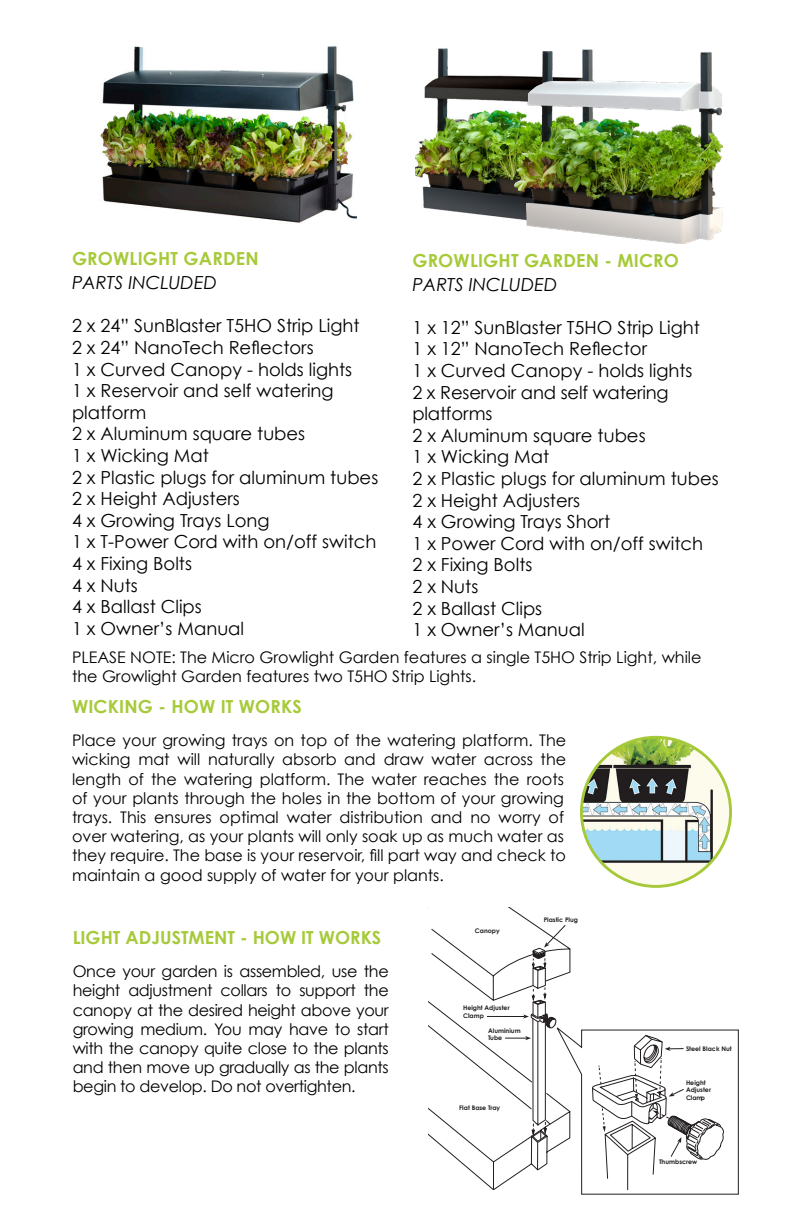
<style>
.page{position:relative;width:792px;height:1224px;background:#fff}
.page>*{position:absolute;margin:0;border:0;box-sizing:border-box;transform-origin:0 0}
.Paragraph_Style_1{font:18px/21.6px "Century Gothic";color:#000}
.Paragraph_Style_1-2{font:700 18px "Century Gothic";letter-spacing:.01em;color:#a6ca39}
.Paragraph_Style_1-3{font:italic 18px "Century Gothic";color:#000}
.Paragraph_Style_1-4{font:16px/19.2px "Century Gothic";color:#000}
.t1{font:700 6.4px/7.6px "Century Gothic";color:#231f20}
</style>
<div class="page">
<img style="left:416px;top:48px;width:177px;height:171px">
<img style="left:100px;top:46px;width:256px;height:177px">
<img style="left:515px;top:51px;width:207px;height:193px">
<img style="left:581px;top:737px;width:150px;height:149px;border-radius:75px">
<div style="left:580px;top:736px;width:152px;height:152px;border:3px solid #a5c939;border-radius:50%"></div>
<svg style="left:429px;top:908px;width:310px;height:287px"></svg>
<div style="left:587px;top:1033px;width:40px;height:18px;background:#fff"></div>
<p class="Paragraph_Style_1-2" style="left:72px;top:247px;width:188px">GROWLIGHT GARDEN</p>
<p class="Paragraph_Style_1-3" style="left:72px;top:272px;width:147px">PARTS INCLUDED</p>
<p class="Paragraph_Style_1" style="left:72px;top:315px;width:289px">2 x 24” SunBlaster T5HO Strip Light</p>
<p class="Paragraph_Style_1" style="left:72px;top:336px;width:243px">2 x 24” NanoTech Reflectors</p>
<p class="Paragraph_Style_1" style="left:72px;top:358px;width:282px">1 x Curved Canopy - holds lights</p>
<p class="Paragraph_Style_1" style="left:72px;top:380px;width:263px">1 x Reservoir and self watering platform</p>
<p class="Paragraph_Style_1" style="left:72px;top:423px;width:235px">2 x Aluminum square tubes</p>
<p class="Paragraph_Style_1" style="left:72px;top:444px;width:138px">1 x Wicking Mat</p>
<p class="Paragraph_Style_1" style="left:72px;top:466px;width:308px">2 x Plastic plugs for aluminum tubes</p>
<p class="Paragraph_Style_1" style="left:72px;top:488px;width:169px">2 x Height Adjusters</p>
<p class="Paragraph_Style_1" style="left:72px;top:509px;width:199px">4 x Growing Trays Long</p>
<p class="Paragraph_Style_1" style="left:72px;top:531px;width:306px">1 x T-Power Cord with on/off switch</p>
<p class="Paragraph_Style_1" style="left:72px;top:552px;width:122px">4 x Fixing Bolts</p>
<p class="Paragraph_Style_1" style="left:72px;top:574px;width:67px">4 x Nuts</p>
<p class="Paragraph_Style_1" style="left:72px;top:596px;width:131px">4 x Ballast Clips</p>
<p class="Paragraph_Style_1" style="left:72px;top:617px;width:174px">1 x Owner’s Manual</p>
<p class="Paragraph_Style_1-2" style="left:412px;top:249px;width:268px">GROWLIGHT GARDEN - MICRO</p>
<p class="Paragraph_Style_1-3" style="left:412px;top:273px;width:147px">PARTS INCLUDED</p>
<p class="Paragraph_Style_1" style="left:412px;top:316px;width:289px">1 x 12” SunBlaster T5HO Strip Light</p>
<p class="Paragraph_Style_1" style="left:412px;top:338px;width:236px">1 x 12” NanoTech Reflector</p>
<p class="Paragraph_Style_1" style="left:412px;top:359px;width:282px">1 x Curved Canopy - holds lights</p>
<p class="Paragraph_Style_1" style="left:412px;top:381px;width:258px">2 x Reservoir and self watering platforms</p>
<p class="Paragraph_Style_1" style="left:412px;top:424px;width:235px">2 x Aluminum square tubes</p>
<p class="Paragraph_Style_1" style="left:412px;top:446px;width:138px">1 x Wicking Mat</p>
<p class="Paragraph_Style_1" style="left:412px;top:467px;width:308px">2 x Plastic plugs for aluminum tubes</p>
<p class="Paragraph_Style_1" style="left:412px;top:489px;width:169px">2 x Height Adjusters</p>
<p class="Paragraph_Style_1" style="left:412px;top:511px;width:199px">4 x Growing Trays Short</p>
<p class="Paragraph_Style_1" style="left:412px;top:532px;width:292px">1 x Power Cord with on/off switch</p>
<p class="Paragraph_Style_1" style="left:412px;top:554px;width:122px">2 x Fixing Bolts</p>
<p class="Paragraph_Style_1" style="left:412px;top:575px;width:67px">2 x Nuts</p>
<p class="Paragraph_Style_1" style="left:412px;top:597px;width:131px">2 x Ballast Clips</p>
<p class="Paragraph_Style_1" style="left:412px;top:619px;width:174px">1 x Owner’s Manual</p>
<p class="Paragraph_Style_1-4" style="left:72px;top:647px;width:631px">PLEASE NOTE: The Micro Growlight Garden features a single T5HO Strip Light, while the Growlight Garden features two T5HO Strip Lights.</p>
<p class="Paragraph_Style_1-2" style="left:72px;top:695px;width:231px">WICKING - HOW IT WORKS</p>
<p class="Paragraph_Style_1-4" style="left:72px;top:731px;width:496px">Place your growing trays on top of the watering platform. The wicking mat will naturally absorb and draw water across the length of the watering platform. The water reaches the roots of your plants through the holes in the bottom of your growing trays. This ensures optimal water distribution and no worry of over watering, as your plants will only soak up as much water as they require. The base is your reservoir, fill part way and check to maintain a good supply of water for your plants.</p>
<p class="Paragraph_Style_1-2" style="left:73px;top:926px;width:310px">LIGHT ADJUSTMENT - HOW IT WORKS</p>
<p class="Paragraph_Style_1-4" style="left:73px;top:961px;width:318px;text-align:justify">Once your garden is assembled, use the height adjustment collars to support the canopy at the desired height above your growing medium. You may have to start with the canopy quite close to the plants and then move up gradually as the plants begin to develop. Do not overtighten.</p>
<p class="t1" style="left:475px;top:927px;width:26px">Canopy</p>
<p class="t1" style="left:544px;top:916px;width:36px">Plastic Plug</p>
<p class="t1" style="left:463px;top:1004px;width:48px">Height Adjuster</p>
<p class="t1" style="left:488px;top:1034px;width:16px">Tube</p>
<p class="t1" style="left:463px;top:1012px;width:22px">Clamp</p>
<p class="t1" style="left:488px;top:1026px;width:34px">Aluminium</p>
<p class="t1" style="left:459px;top:1103px;width:43px">Flat Base Tray</p>
<p class="t1" style="left:686px;top:1044px;width:47px">Steel Black Nut</p>
<p class="t1" style="left:686px;top:1078px;width:27px">Height<br>Adjuster<br>Clamp</p>
<p class="t1" style="left:717px;top:1048px;width:21px">Height</p>
<p class="t1" style="left:659px;top:1158px;width:40px">Thumbscrew</p>
</div>
